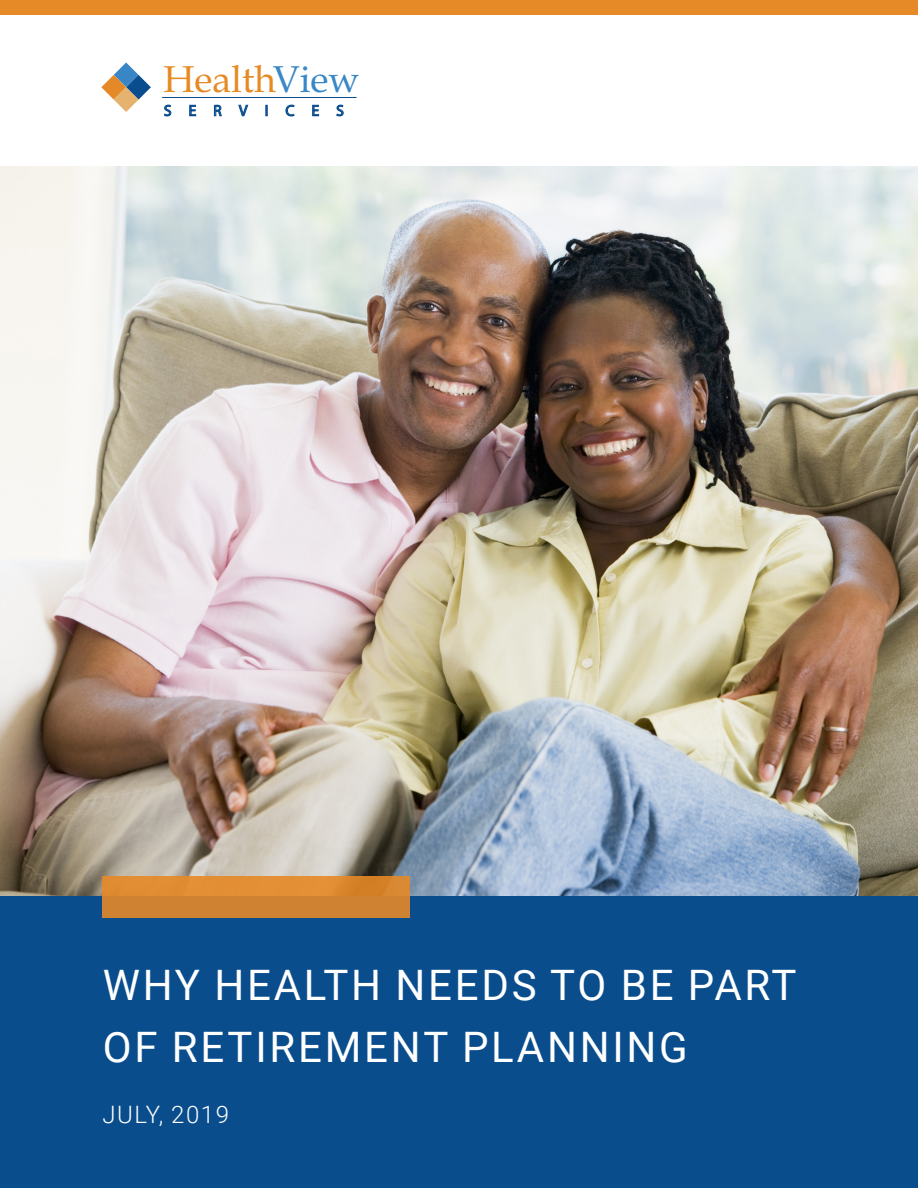
<style>
.page{position:relative;width:918px;height:1188px;background:#fff}
.page>*{position:absolute;margin:0;border:0;box-sizing:border-box;transform-origin:0 0}
.t1{font:42px/61.5px "Roboto";letter-spacing:.065em;color:#fff}
.t2{font:37.35px "Book Antiqua";color:#e68a23}
.t3{font:300 24px "Roboto";letter-spacing:.065em;color:#fff}
.t4{font:200 15.6px "Avenir Next";letter-spacing:1.095em;color:#0a4d8e}
.s1{color:#3887c7}
</style>
<div class="page">
<svg style="left:101px;top:62px;width:50px;height:50px"></svg>
<hr style="left:162px;top:97px;width:194px;height:1px;background:#0a4d8e">
<svg style="left:164px;top:105px;width:7px;height:11px"></svg>
<svg style="left:189px;top:105px;width:7px;height:11px"></svg>
<svg style="left:214px;top:105px;width:8px;height:11px"></svg>
<svg style="left:239px;top:105px;width:9px;height:12px"></svg>
<svg style="left:286px;top:105px;width:8px;height:11px"></svg>
<svg style="left:312px;top:105px;width:7px;height:11px"></svg>
<svg style="left:336px;top:105px;width:8px;height:11px"></svg>
<img style="left:0;top:166px;width:918px;height:731px">
<div style="left:0;top:897px;width:918px;height:291px;background:#094d8d"></div>
<div style="left:0;top:0;width:918px;height:14px;background:#e68927"></div>
<div style="left:102px;top:876px;width:307px;height:42px;background:linear-gradient(to bottom,#e38e33,#cb7f30)"></div>
<p class="t2" style="left:163px;top:53px;width:198px">Health<span class="s1">View</span></p>
<p class="t4" style="left:164px;top:101px;width:181px">SERVICES</p>
<p class="t1" style="left:103px;top:953px;width:695px">WHY HEALTH NEEDS TO BE PART<br>OF RETIREMENT PLANNING</p>
<p class="t3" style="left:102px;top:1098px;width:128px">JULY, 2019</p>
</div>
